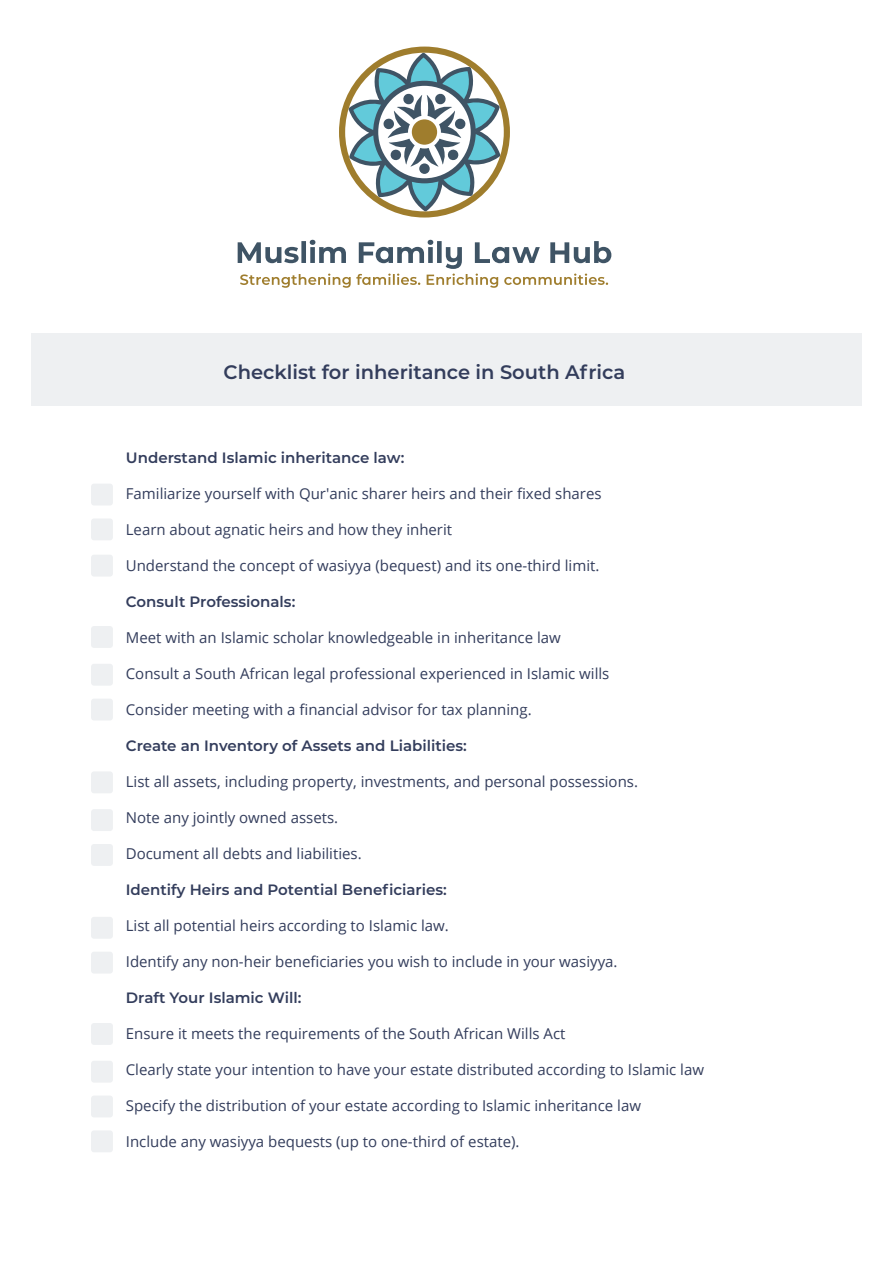
<style>
.page{position:relative;width:893px;height:1263px;background:#fff}
.page>*{position:absolute;margin:0;border:0;box-sizing:border-box;transform-origin:0 0}
.t1{font:600 19.5px "Montserrat";color:#333d5c}
.t2{font:15px "Open Sans";color:#333d5c}
.t3{font:600 15px "Montserrat";color:#333d5c}
</style>
<div class="page">
<svg style="left:238px;top:240px;width:373px;height:48px"></svg>
<svg style="left:339px;top:47px;width:171px;height:171px"></svg>
<div style="left:412px;top:119px;width:25px;height:26px;background:#9f7d2d;border-radius:50%"></div>
<div style="left:31px;top:334px;width:831px;height:72px;background:#eef0f2"></div>
<div style="left:91px;top:555px;width:22px;height:21px;background:#eef0f2;border-radius:3px"></div>
<div style="left:91px;top:484px;width:22px;height:21px;background:#eef0f2;border-radius:3px"></div>
<div style="left:91px;top:518px;width:22px;height:22px;background:#eef0f2;border-radius:3px"></div>
<div style="left:91px;top:917px;width:22px;height:22px;background:#eef0f2;border-radius:3px"></div>
<div style="left:91px;top:952px;width:22px;height:21px;background:#eef0f2;border-radius:3px"></div>
<div style="left:91px;top:626px;width:22px;height:22px;background:#eef0f2;border-radius:3px"></div>
<div style="left:91px;top:664px;width:22px;height:22px;background:#eef0f2;border-radius:3px"></div>
<div style="left:91px;top:699px;width:22px;height:21px;background:#eef0f2;border-radius:3px"></div>
<div style="left:91px;top:771px;width:22px;height:22px;background:#eef0f2;border-radius:3px"></div>
<div style="left:91px;top:809px;width:22px;height:22px;background:#eef0f2;border-radius:3px"></div>
<div style="left:91px;top:844px;width:22px;height:22px;background:#eef0f2;border-radius:3px"></div>
<div style="left:91px;top:1023px;width:22px;height:22px;background:#eef0f2;border-radius:3px"></div>
<div style="left:91px;top:1061px;width:22px;height:21px;background:#eef0f2;border-radius:3px"></div>
<div style="left:91px;top:1095px;width:22px;height:22px;background:#eef0f2;border-radius:3px"></div>
<div style="left:91px;top:1130px;width:22px;height:22px;background:#eef0f2;border-radius:3px"></div>
<h1 class="t1" style="left:224px;top:358px;width:403px">Checklist for inheritance in South Africa</h1>
<p class="t3" style="left:126px;top:447px;width:280px">Understand Islamic inheritance law:</p>
<p class="t2" style="left:126px;top:483px;width:477px">Familiarize yourself with Qur'anic sharer heirs and their fixed shares</p>
<p class="t2" style="left:126px;top:519px;width:328px">Learn about agnatic heirs and how they inherit</p>
<p class="t2" style="left:126px;top:555px;width:475px">Understand the concept of wasiyya (bequest) and its one-third limit.</p>
<p class="t3" style="left:126px;top:591px;width:171px">Consult Professionals:</p>
<p class="t2" style="left:126px;top:627px;width:436px">Meet with an Islamic scholar knowledgeable in inheritance law</p>
<p class="t2" style="left:126px;top:663px;width:485px">Consult a South African legal professional experienced in Islamic wills</p>
<p class="t2" style="left:126px;top:699px;width:407px">Consider meeting with a financial advisor for tax planning.</p>
<p class="t3" style="left:126px;top:735px;width:342px">Create an Inventory of Assets and Liabilities:</p>
<p class="t2" style="left:126px;top:771px;width:514px">List all assets, including property, investments, and personal possessions.</p>
<p class="t2" style="left:126px;top:807px;width:214px">Note any jointly owned assets.</p>
<p class="t2" style="left:126px;top:843px;width:237px">Document all debts and liabilities.</p>
<p class="t3" style="left:126px;top:879px;width:322px">Identify Heirs and Potential Beneficiaries:</p>
<p class="t2" style="left:126px;top:915px;width:325px">List all potential heirs according to Islamic law.</p>
<p class="t2" style="left:126px;top:951px;width:493px">Identify any non-heir beneficiaries you wish to include in your wasiyya.</p>
<p class="t3" style="left:126px;top:987px;width:177px">Draft Your Islamic Will:</p>
<p class="t2" style="left:126px;top:1023px;width:441px">Ensure it meets the requirements of the South African Wills Act</p>
<p class="t2" style="left:126px;top:1059px;width:580px">Clearly state your intention to have your estate distributed according to Islamic law</p>
<p class="t2" style="left:126px;top:1095px;width:517px">Specify the distribution of your estate according to Islamic inheritance law</p>
<p class="t2" style="left:126px;top:1131px;width:395px">Include any wasiyya bequests (up to one-third of estate).</p>
</div>
